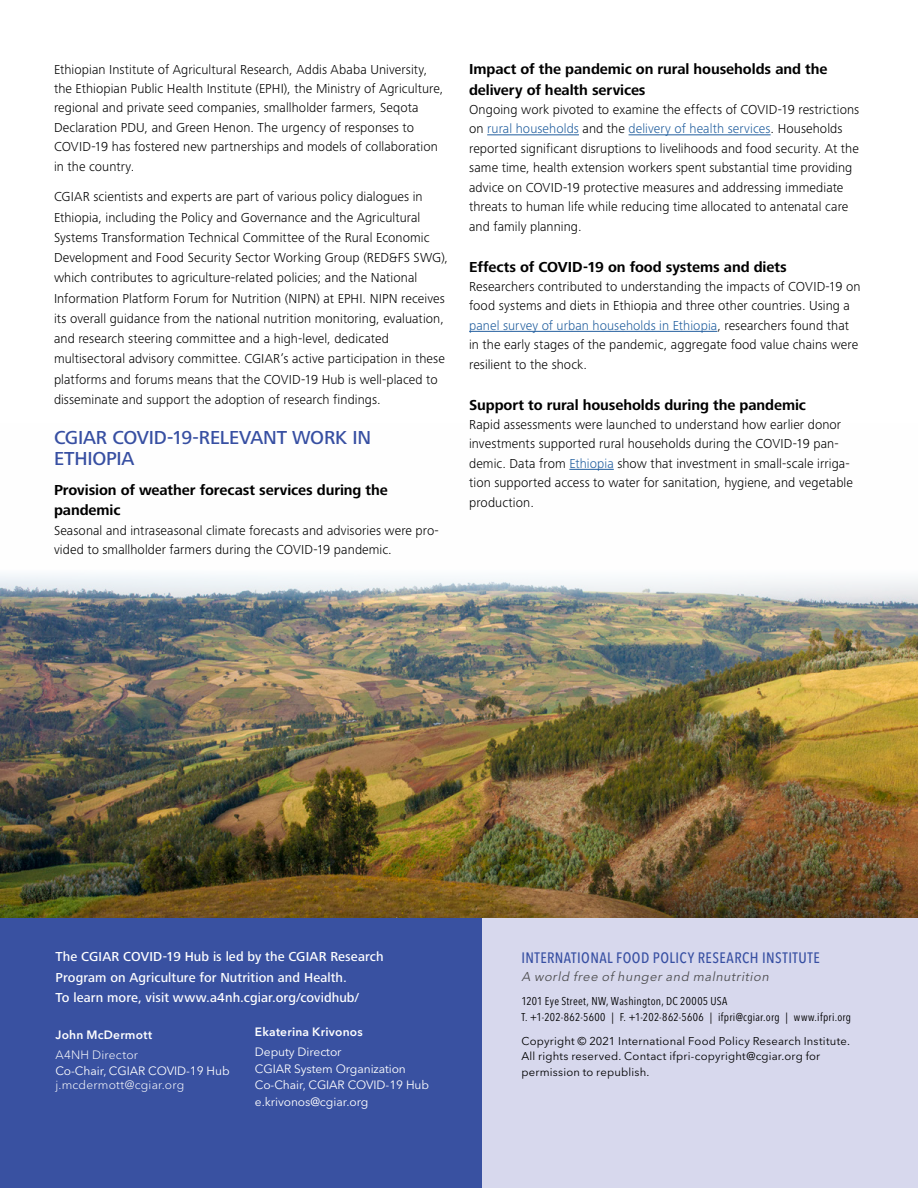
<style>
.page{position:relative;width:918px;height:1188px;background:#fff}
.page>*{position:absolute;margin:0;border:0;box-sizing:border-box;transform-origin:0 0}
.t1{font:500 19.5px/20.2px "Frutiger Next Pro";letter-spacing:-.01em;color:#374fa2}
.t2{font:700 15px/20.2px "Frutiger Next Pro";letter-spacing:-.005em;color:#000}
.t3{font:500 condensed 15px "Avenir Next LT Pro";letter-spacing:.035em;color:#374fa2}
.t4{font:300 13.5px/19.5px "Frutiger Next Pro";letter-spacing:.01em;color:#000}
.t5{font:500 13.5px/20.2px "Frutiger Next Pro";letter-spacing:.01em;color:#fff}
.t6{font:italic 12.75px "Avenir Next LT Pro";color:#4d4d4f}
.t7{font:12px/16.5px "Avenir Next LT Pro";letter-spacing:-.005em;color:#fff}
.t8{font:300 12px "Avenir Next LT Pro";letter-spacing:.015em;color:#fff}
.t9{font:600 12px "Avenir Next LT Pro";letter-spacing:.02em;color:#fff}
.t10{font:11.25px/15.8px "Avenir Next LT Pro";letter-spacing:.02em;color:#000}
.t11{font:condensed 11.25px/15.8px "Avenir Next LT Pro";letter-spacing:.025em;color:#000}
.s1{color:#215e9e}
</style>
<div class="page">
<img style="left:0;top:468px;width:918px;height:451px">
<hr style="left:487px;top:135px;width:92px;height:1px;background:#215e9e">
<hr style="left:629px;top:135px;width:142px;height:1px;background:#215e9e">
<hr style="left:469px;top:331px;width:248px;height:1px;background:#215e9e">
<hr style="left:569px;top:469px;width:45px;height:1px;background:#215e9e">
<div style="left:21px;top:919px;width:473px;height:269px;background:#3951a1"></div>
<div style="left:482px;top:919px;width:436px;height:269px;background:#d7d8ed"></div>
<div style="left:0;top:919px;width:42px;height:269px;background:#3951a1"></div>
<p class="t4" style="left:54px;top:59px;width:391px">Ethiopian Institute of Agricultural Research, Addis Ababa University, the Ethiopian Public Health Institute (EPHI), the Ministry of Agriculture, regional and private seed companies, smallholder farmers, Seqota Declaration PDU, and Green Henon. The urgency of responses to COVID-19 has fostered new partnerships and models of collaboration in the country.</p>
<p class="t4" style="left:54px;top:187px;width:396px;line-height:20.2px">CGIAR scientists and experts are part of various policy dialogues in Ethiopia, including the Policy and Governance and the Agricultural Systems Transformation Technical Committee of the Rural Economic Development and Food Security Sector Working Group (RED&amp;FS SWG), which contributes to agriculture-related policies; and the National Information Platform Forum for Nutrition (NIPN) at EPHI. NIPN receives its overall guidance from the national nutrition monitoring, evaluation, and research steering committee and a high-level, dedicated multisectoral advisory committee. CGIAR’s active participation in these platforms and forums means that the COVID-19 Hub is well-placed to disseminate and support the adoption of research findings.</p>
<h1 class="t1" style="left:54px;top:428px;width:319px">CGIAR COVID-19-RELEVANT WORK IN<br>ETHIOPIA</h1>
<p class="t2" style="left:54px;top:480px;width:335px">Provision of weather forecast services during the pandemic</p>
<p class="t4" style="left:54px;top:521px;width:386px">Seasonal and intraseasonal climate forecasts and advisories were pro&shy;vided to smallholder farmers during the COVID-19 pandemic.</p>
<p class="t2" style="left:469px;top:59px;width:360px">Impact of the pandemic on rural households and the delivery of health services</p>
<p class="t4" style="left:469px;top:100px;width:392px">Ongoing work pivoted to examine the effects of COVID-19 restrictions on <span class="s1">rural households</span> and the <span class="s1">delivery of health services</span>. Households reported significant disruptions to livelihoods and food security. At the same time, health extension workers spent substantial time providing advice on COVID-19 protective measures and addressing immediate threats to human life while reducing time allocated to antenatal care and family planning.</p>
<p class="t2" style="left:469px;top:256px;width:319px">Effects of COVID-19 on food systems and diets</p>
<p class="t4" style="left:469px;top:277px;width:393px">Researchers contributed to understanding the impacts of COVID-19 on food systems and diets in Ethiopia and three other countries. Using a <span class="s1">panel survey of urban households in Ethiopia</span>, researchers found that in the early stages of the pandemic, aggregate food value chains were resilient to the shock.</p>
<p class="t2" style="left:469px;top:394px;width:339px">Support to rural households during the pandemic</p>
<p class="t4" style="left:469px;top:415px;width:385px">Rapid assessments were launched to understand how earlier donor investments supported rural households during the COVID-19 pan&shy;demic. Data from <span class="s1">Ethiopia</span> show that investment in small-scale irriga&shy;tion supported access to water for sanitation, hygiene, and vegetable production.</p>
<p class="t5" style="left:56px;top:947px;width:330px">The CGIAR COVID-19 Hub is led by the CGIAR Research<br>Program on Agriculture for Nutrition and Health.<br>To learn more, visit www.a4nh.cgiar.org/covidhub/</p>
<p class="t9" style="left:56px;top:1027px;width:98px">John McDermott</p>
<p class="t8" style="left:56px;top:1048px;width:84px">A4NH Director</p>
<p class="t7" style="left:56px;top:1063px;width:176px">Co-Chair, CGIAR COVID-19 Hub</p>
<p class="t8" style="left:56px;top:1078px;width:130px">j.mcdermott@cgiar.org</p>
<p class="t9" style="left:255px;top:1024px;width:109px">Ekaterina Krivonos</p>
<p class="t7" style="left:255px;top:1044px;width:176px">Deputy Director<br>CGIAR System Organization<br>Co-Chair, CGIAR COVID-19 Hub e.krivonos@cgiar.org</p>
<p class="t3" style="left:521px;top:948px;width:300px">INTERNATIONAL FOOD POLICY RESEARCH INSTITUTE</p>
<p class="t6" style="left:521px;top:969px;width:252px">A world free of hunger and malnutrition</p>
<p class="t11" style="left:521px;top:993px;width:331px">1201 Eye Street, NW, Washington, DC 20005 USA<br>T. +1-202-862-5600 | F. +1-202-862-5606 | ifpri@cgiar.org | www.ifpri.org</p>
<p class="t10" style="left:521px;top:1033px;width:330px">Copyright © 2021 International Food Policy Research Institute.<br>All rights reserved. Contact ifpri-copyright@cgiar.org for permission to republish.</p>
</div>
